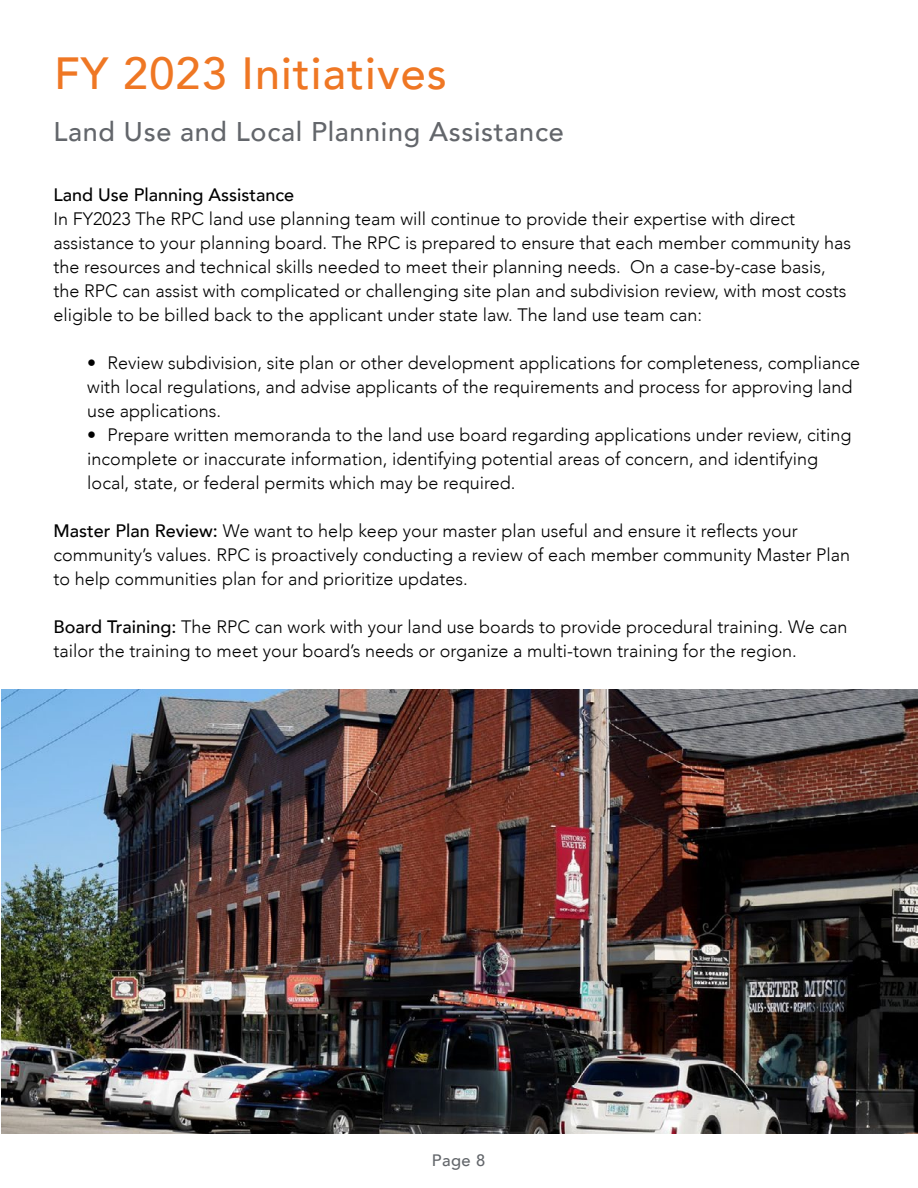
<style>
.page{position:relative;width:918px;height:1188px;background:#fff}
.page>*{position:absolute;margin:0;border:0;box-sizing:border-box;transform-origin:0 0}
.t1{font:500 45px "Avenir";letter-spacing:.025em;color:#ef7724}
.t2{font:500 27px "Avenir";letter-spacing:.025em;color:#63666b}
.t3{font:300 18px/24px "Avenir";color:#000}
.t4{font:500 18px "Avenir";color:#000}
.t5{font:500 16.5px "Avenir";color:#63666b}
.s1{font-weight:500}
</style>
<div class="page">
<img style="left:1px;top:690px;width:917px;height:444px">
<h1 class="t1" style="left:54px;top:34px;width:394px">FY 2023 Initiatives</h1>
<h2 class="t2" style="left:54px;top:109px;width:512px">Land Use and Local Planning Assistance</h2>
<p class="t4" style="left:54px;top:179px;width:242px">Land Use Planning Assistance</p>
<p class="t3" style="left:54px;top:207px;width:799px">In FY2023 The RPC land use planning team will continue to provide their expertise with direct assistance to your planning board. The RPC is prepared to ensure that each member community has the resources and technical skills needed to meet their planning needs. On a case-by-case basis, the RPC can assist with complicated or challenging site plan and subdivision review, with most costs eligible to be billed back to the applicant under state law. The land use team can:</p>
<p class="t3" style="left:87px;top:351px;width:774px">• Review subdivision, site plan or other development applications for completeness, compliance with local regulations, and advise applicants of the requirements and process for approving land use applications.</p>
<p class="t3" style="left:87px;top:423px;width:766px">• Prepare written memoranda to the land use board regarding applications under review, citing incomplete or inaccurate information, identifying potential areas of concern, and identifying local, state, or federal permits which may be required.</p>
<p class="t3" style="left:54px;top:519px;width:798px"><span class="s1">Master Plan Review:</span> We want to help keep your master plan useful and ensure it reflects your community’s values. RPC is proactively conducting a review of each member community Master Plan to help communities plan for and prioritize updates.</p>
<p class="t3" style="left:54px;top:615px;width:795px"><span class="s1">Board Training:</span> The RPC can work with your land use boards to provide procedural training. We can tailor the training to meet your board’s needs or organize a multi-town training for the region.</p>
<p class="t5" style="left:432px;top:1146px;width:55px">Page 8</p>
</div>
